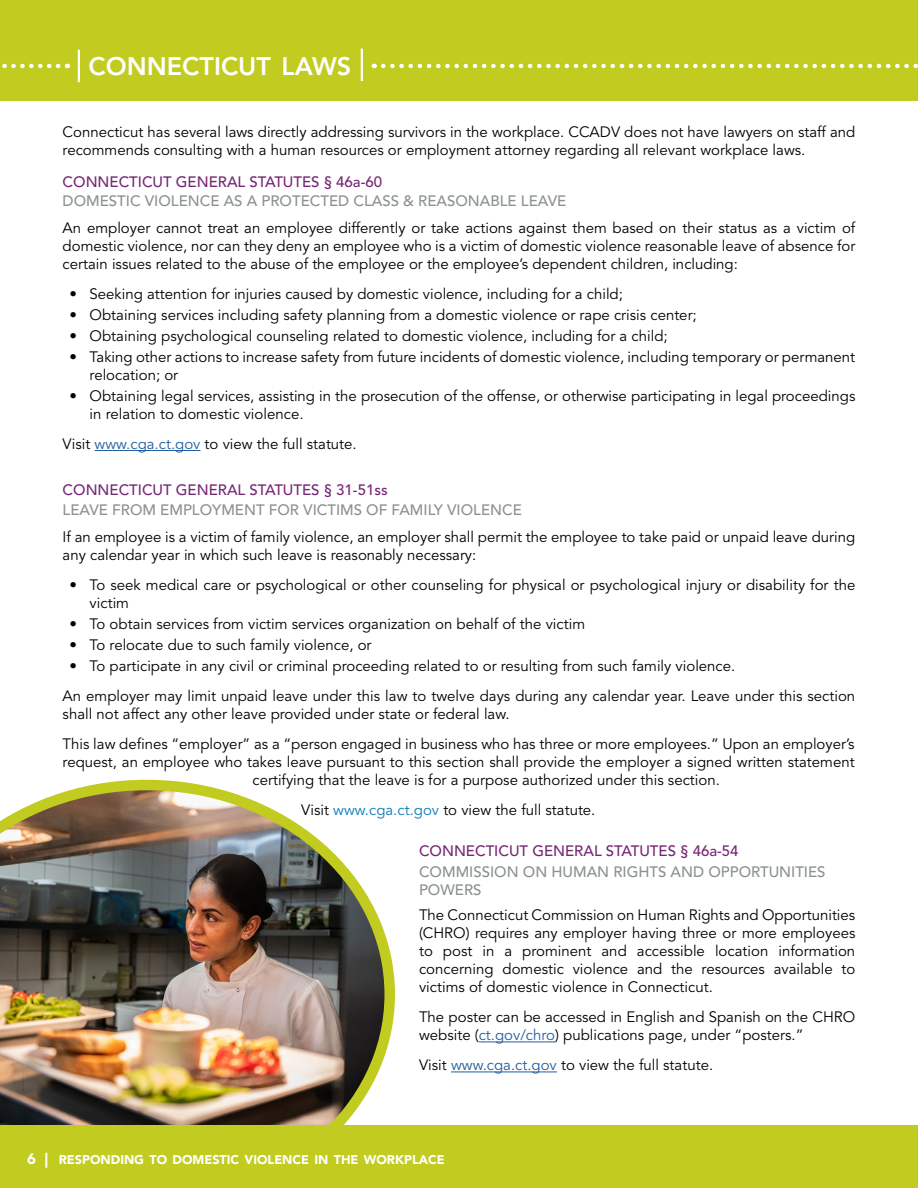
<style>
.page{position:relative;width:918px;height:1188px;background:#fff}
.page>*{position:absolute;margin:0;border:0;box-sizing:border-box;transform-origin:0 0}
.t1{font:800 25.2px "Avenir LT Std";color:#fff}
.t2{font:15px/18px "Avenir LT Std";color:#000}
.t3{font:500 15px/18px "Avenir LT Std";color:#8b9290}
.t4{font:500 15px "Avenir LT Std";color:#762774}
.t5{font:900 12.6px "Avenir LT Std";color:#fff}
.s1{color:#215e9e}
.s2{color:#0f7bb7}
.s3{font-size:15px}
</style>
<div class="page">
<div style="left:0;top:0;width:918px;height:100px;background:#c2cb20"></div>
<svg style="left:374px;top:64px;width:544px;height:4px"></svg>
<hr style="left:361px;top:49px;width:2px;height:32px;background:#fff">
<hr style="left:78px;top:50px;width:2px;height:32px;background:#fff">
<svg style="left:2px;top:64px;width:56px;height:4px"></svg>
<img style="left:0;top:780px;width:395px;height:345px">
<div style="left:0;top:1125px;width:918px;height:63px;background:#c2cb20"></div>
<hr style="left:95px;top:450px;width:105px;height:1px;background:#215e9e">
<hr style="left:479px;top:1042px;width:76px;height:1px;background:#215e9e">
<hr style="left:451px;top:1072px;width:106px;height:1px;background:#215e9e">
<h1 class="t1" style="left:89px;top:51px;width:264px">CONNECTICUT LAWS</h1>
<p class="t2" style="left:63px;top:123px;width:794px">Connecticut has several laws directly addressing survivors in the workplace. CCADV does not have lawyers on staff and recommends consulting with a human resources or employment attorney regarding all relevant workplace laws.</p>
<p class="t4" style="left:63px;top:173px;width:321px">CONNECTICUT GENERAL STATUTES § 46a-60</p>
<p class="t3" style="left:63px;top:192px;width:505px">DOMESTIC VIOLENCE AS A PROTECTED CLASS &amp; REASONABLE LEAVE</p>
<p class="t2" style="left:63px;top:219px;width:794px;text-align:justify">An employer cannot treat an employee differently or take actions against them based on their status as a victim of domestic violence, nor can they deny an employee who is a victim of domestic violence reasonable leave of absence for certain issues related to the abuse of the employee or the employee’s dependent children, including:</p>
<p class="t2" style="left:69px;top:285px;width:555px">• Seeking attention for injuries caused by domestic violence, including for a child;</p>
<p class="t2" style="left:69px;top:306px;width:629px">• Obtaining services including safety planning from a domestic violence or rape crisis center;</p>
<p class="t2" style="left:69px;top:327px;width:600px">• Obtaining psychological counseling related to domestic violence, including for a child;</p>
<p class="t2" style="left:90px;top:348px;width:767px;text-indent:-20px">• Taking other actions to increase safety from future incidents of domestic violence, including temporary or permanent relocation; or</p>
<p class="t2" style="left:90px;top:387px;width:767px;text-indent:-20px">• Obtaining legal services, assisting in the prosecution of the offense, or otherwise participating in legal proceedings in relation to domestic violence.</p>
<p class="t2" style="left:63px;top:435px;width:296px">Visit <span class="s1">www.cga.ct.gov</span> to view the full statute.</p>
<p class="t4" style="left:63px;top:482px;width:327px">CONNECTICUT GENERAL STATUTES § 31-51ss</p>
<p class="t3" style="left:63px;top:501px;width:461px">LEAVE FROM EMPLOYMENT FOR VICTIMS OF FAMILY VIOLENCE</p>
<p class="t2" style="left:63px;top:528px;width:794px">If an employee is a victim of family violence, an employer shall permit the employee to take paid or unpaid leave during any calendar year in which such leave is reasonably necessary:</p>
<p class="t2" style="left:90px;top:576px;width:767px;text-indent:-20px">• To seek medical care or psychological or other counseling for physical or psychological injury or disability for the victim</p>
<p class="t2" style="left:69px;top:615px;width:517px">• To obtain services from victim services organization on behalf of the victim</p>
<p class="t2" style="left:69px;top:636px;width:304px">• To relocate due to such family violence, or</p>
<p class="t2" style="left:63px;top:651px;width:794px;line-height:30px;text-indent:7px">• To participate in any civil or criminal proceeding related to or resulting from such family violence.<br>An employer may limit unpaid leave under this law to twelve days during any calendar year. Leave under this section</p>
<p class="t2" style="left:63px;top:699px;width:794px;line-height:30px">shall not affect any other leave provided under state or federal law.<br>This law defines “employer” as a “person engaged in business who has three or more employees.” Upon an employer’s</p>
<p class="t2" style="left:253px;top:753px;width:604px;text-indent:-190px">request, an employee who takes leave pursuant to this section shall provide the employer a signed written statement certifying that the leave is for a purpose authorized under this section.</p>
<p class="t2" style="left:301px;top:801px;width:296px">Visit <span class="s2">www.cga.ct.gov</span> to view the full statute.</p>
<p class="t4" style="left:419px;top:842px;width:321px">CONNECTICUT GENERAL STATUTES § 46a-54</p>
<p class="t3" style="left:419px;top:863px;width:408px">COMMISSION ON HUMAN RIGHTS AND OPPORTUNITIES<br>POWERS</p>
<p class="t2" style="left:419px;top:907px;width:438px;text-align:justify">The Connecticut Commission on Human Rights and Opportunities (CHRO) requires any employer having three or more employees to post in a prominent and accessible location information concerning domestic violence and the resources available to victims of domestic violence in Connecticut.</p>
<p class="t2" style="left:419px;top:1009px;width:438px">The poster can be accessed in English and Spanish on the CHRO website (<span class="s1">ct.gov/chro</span>) publications page, under “posters.”</p>
<p class="t2" style="left:419px;top:1057px;width:296px">Visit <span class="s1">www.cga.ct.gov</span> to view the full statute.</p>
<p class="t5" style="left:27px;top:1152px;width:419px"><span class="s3">6 |</span> RESPONDING TO DOMESTIC VIOLENCE IN THE WORKPLACE</p>
</div>
